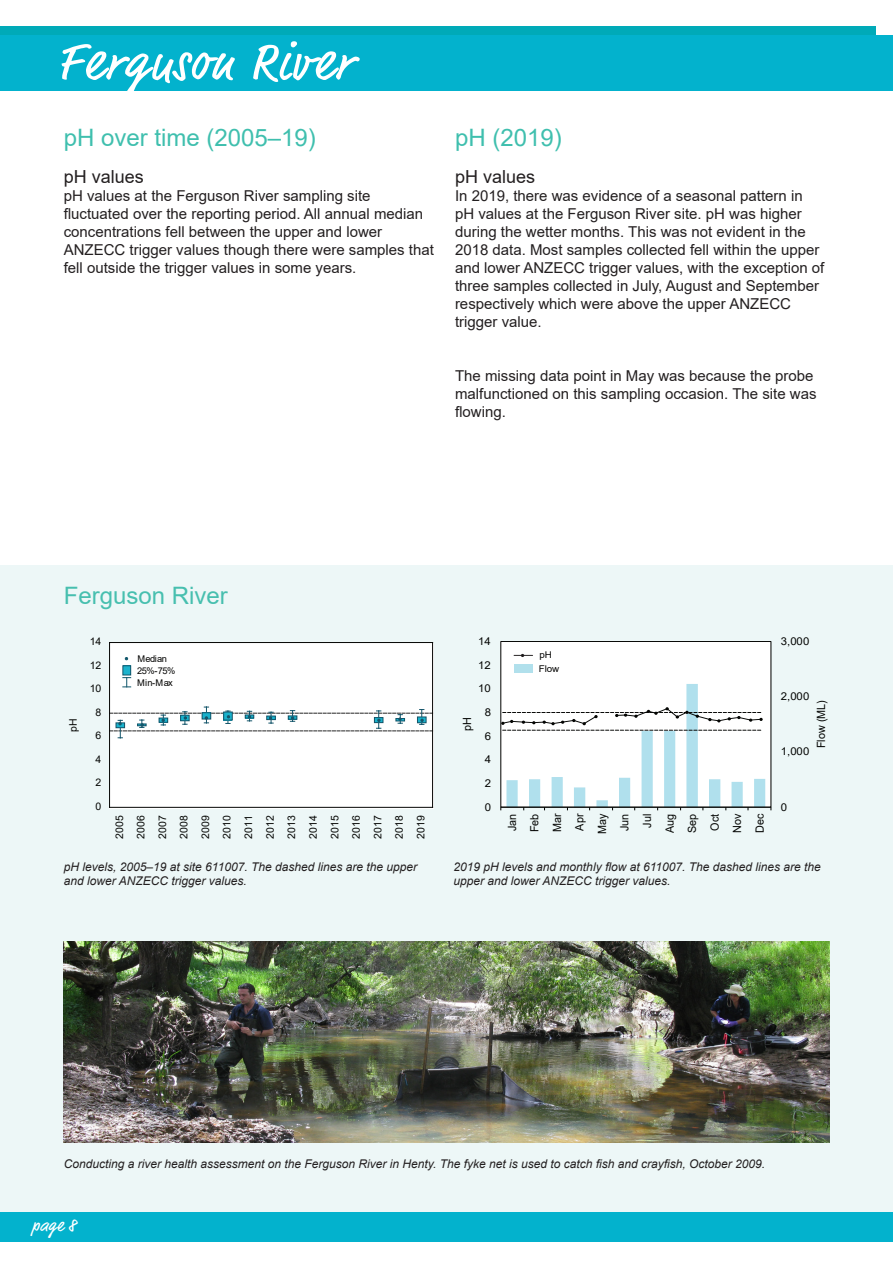
<style>
.page{position:relative;width:893px;height:1263px;background:#fff}
.page>*{position:absolute;margin:0;border:0;box-sizing:border-box;transform-origin:0 0}
.t1{font:54px "Market Web";letter-spacing:.04em;color:#fff}
.heading1{font:24px "Arial";color:#3fbfae}
.body_copy{font:24px "Arial";color:#47bfaf}
.sub-heading{font:18px "Arial";color:#231f20}
.t2{font:18px "Market Web";color:#fff}
.body_copy-2{font:15px/18px "Arial";color:#231f20}
.t3{font:italic 12px/14.4px "Arial";color:#231f20}
.t4{font:11.4px/22.5px "Arial";color:#040503;text-align:center;scale:.95 1}
.t5{font:10.8px "Arial";letter-spacing:-.005em;color:#040503;scale:1.05 1}
.t6{font:10.5px/21.6px "Arial";color:#040503;text-align:justify}
.t7{font:9.3px/11.9px "Arial";letter-spacing:-.055em;color:#050504}
.t8{font:9.3px/13.2px "Arial";color:#050504;scale:1.05 1}
</style>
<div class="page">
<div style="left:0;top:566px;width:893px;height:646px;background:#edf7f7"></div>
<div style="left:0;top:27px;width:875px;height:64px;background:#00aab8"></div>
<div style="left:0;top:35px;width:893px;height:56px;background:#03b2cd"></div>
<div style="left:110px;top:642px;width:324px;height:166px;background:#fff"></div>
<svg style="left:110px;top:707px;width:322px;height:31px"></svg>
<hr style="left:110px;top:807px;width:323px;height:1px;background:#040503">
<hr style="left:110px;top:642px;width:323px;height:1px;background:#040503">
<hr style="left:109px;top:642px;width:1px;height:165px;background:#040503">
<hr style="left:432px;top:642px;width:1px;height:165px;background:#040503">
<div style="left:123px;top:666px;width:8px;height:9px;background:#1cb2cc"></div>
<div style="left:122px;top:665px;width:9px;height:10px;border:1px solid #10566b"></div>
<svg style="left:123px;top:677px;width:8px;height:10px"></svg>
<div style="left:501px;top:641px;width:270px;height:166px;background:#fff"></div>
<svg style="left:514px;top:654px;width:19px;height:3px"></svg>
<div style="left:514px;top:664px;width:19px;height:9px;background:#b1e0ec"></div>
<svg style="left:500px;top:684px;width:271px;height:126px"></svg>
<div style="left:0;top:1212px;width:893px;height:30px;background:#03b2cd"></div>
<img style="left:64px;top:942px;width:765px;height:200px">
<p class="t1" style="left:57px;top:30px;width:296px">Ferguson River</p>
<p class="heading1" style="left:64px;top:121px;width:254px">pH over time (2005–19)</p>
<p class="heading1" style="left:455px;top:121px;width:108px">pH (2019)</p>
<p class="sub-heading" style="left:64px;top:164px;width:82px">pH values</p>
<p class="body_copy-2" style="left:64px;top:187px;width:372px">pH values at the Ferguson River sampling site fluctuated over the reporting period. All annual median concentrations fell between the upper and lower ANZECC trigger values though there were samples that fell outside the trigger values in some years.</p>
<p class="sub-heading" style="left:455px;top:164px;width:82px">pH values</p>
<p class="body_copy-2" style="left:455px;top:187px;width:371px">In 2019, there was evidence of a seasonal pattern in pH values at the Ferguson River site. pH was higher during the wetter months. This was not evident in the 2018 data. Most samples collected fell within the upper and lower ANZECC trigger values, with the exception of three samples collected in July, August and September respectively which were above the upper ANZECC trigger value.</p>
<p class="body_copy-2" style="left:455px;top:367px;width:363px">The missing data point in May was because the probe malfunctioned on this sampling occasion. The site was flowing.</p>
<p class="body_copy" style="left:64px;top:579px;width:166px">Ferguson River</p>
<p class="t6" style="left:90px;top:630px;width:13px">14</p>
<p class="t5" style="left:478px;top:634px;width:13px">14</p>
<p class="t5" style="left:781px;top:634px;width:29px">3,000</p>
<p class="t6" style="left:62px;top:732px;width:15px;rotate:-90deg">pH</p>
<p class="t6" style="left:90px;top:654px;width:13px">12</p>
<p class="t6" style="left:90px;top:677px;width:13px">10</p>
<p class="t6" style="left:96px;top:701px;width:7px">8</p>
<p class="t6" style="left:96px;top:725px;width:7px">6</p>
<p class="t6" style="left:96px;top:748px;width:7px">4</p>
<p class="t7" style="left:137px;top:653px;width:40px">Median<br>25%-75%<br>Min-Max</p>
<p class="t5" style="left:478px;top:657px;width:13px">12</p>
<p class="t5" style="left:478px;top:681px;width:13px">10</p>
<p class="t4" style="left:456px;top:731px;width:16px;rotate:-90deg">pH</p>
<p class="t5" style="left:485px;top:705px;width:8px">8</p>
<p class="t5" style="left:485px;top:728px;width:8px">6</p>
<p class="t5" style="left:485px;top:752px;width:8px">4</p>
<p class="t8" style="left:539px;top:648px;width:21px">pH<br>Flow</p>
<p class="t5" style="left:781px;top:689px;width:29px">2,000</p>
<p class="t4" style="left:810px;top:748px;width:52px;rotate:-90deg">Flow (ML)</p>
<p class="t5" style="left:781px;top:744px;width:29px">1,000</p>
<p class="t6" style="left:96px;top:772px;width:7px">2</p>
<p class="t5" style="left:485px;top:776px;width:8px">2</p>
<p class="t6" style="left:96px;top:795px;width:7px">0</p>
<p class="t5" style="left:485px;top:799px;width:8px">0</p>
<p class="t5" style="left:781px;top:799px;width:8px">0</p>
<p class="t6" style="left:108px;top:839px;width:25px;rotate:-90deg">2005<br>2006<br>2007<br>2008<br>2009<br>2010<br>2011<br>2012<br>2013<br>2014<br>2015<br>2016<br>2017<br>2018<br>2019</p>
<p class="t4" style="left:501px;top:834px;width:23px;rotate:-90deg">Jan<br>Feb<br>Mar<br>Apr<br>May<br>Jun<br>Jul<br>Aug<br>Sep<br>Oct<br>Nov<br>Dec</p>
<p class="t3" style="left:64px;top:859px;width:355px">pH levels, 2005–19 at site 611007. The dashed lines are the upper and lower ANZECC trigger values.</p>
<p class="t3" style="left:454px;top:859px;width:369px">2019 pH levels and monthly flow at 611007. The dashed lines are the upper and lower ANZECC trigger values.</p>
<p class="t3" style="left:64px;top:1157px;width:703px">Conducting a river health assessment on the Ferguson River in Henty. The fyke net is used to catch fish and crayfish, October 2009.</p>
<p class="t2" style="left:32px;top:1215px;width:46px">page 8</p>
</div>
